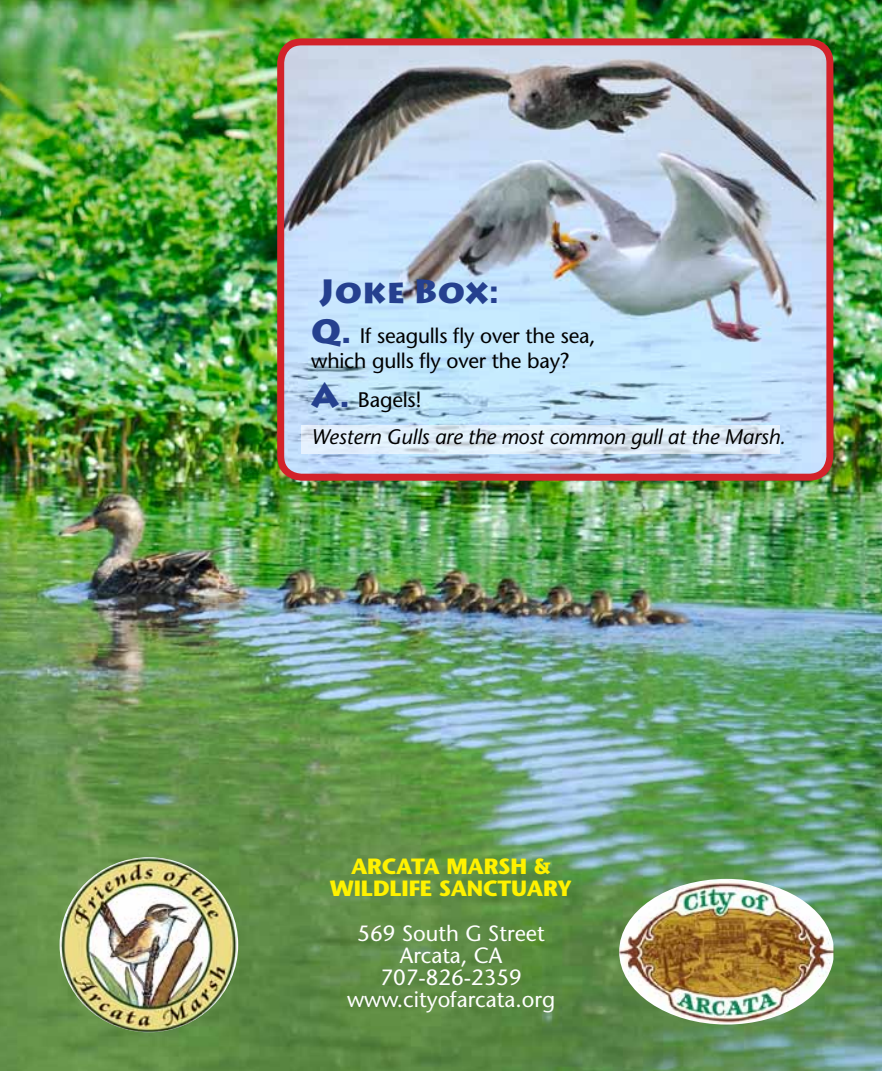
<style>
.page{position:relative;width:882px;height:1071px;background:#fff}
.page>*{position:absolute;margin:0;border:0;box-sizing:border-box;transform-origin:0 0}
.t1{font:900 33.25px "Lithos Pro";color:#25408f}
.t2{font:22.05px/22.1px "Stone Sans";color:#fff;text-align:center}
.t3{font:700 22.05px "Stone Sans";letter-spacing:-.01em;color:#fff200}
.t4{font:italic 21px/36.8px "Stone Sans";letter-spacing:-.01em;color:#000}
.t5{font:21px/24.5px "Stone Sans";letter-spacing:-.01em;color:#000}
.s1{font-family:"Lithos Pro";font-weight:900;font-size:33.25px;color:#25408f}
.s2{font-family:"Lithos Pro";font-weight:900;font-style:normal;font-size:33.25px;color:#25408f}
.s3{font-style:normal}
</style>
<div class="page">
<img style="left:0;top:0;width:882px;height:1071px">
<img style="left:281px;top:42px;width:549px;height:435px">
<div style="left:277px;top:38px;width:556px;height:443px;border:7px solid #d2232a;border-radius:21px"></div>
<svg style="left:301px;top:425px;width:479px;height:28px;fill:#e2effb"></svg>
<img style="left:60px;top:857px;width:178px;height:175px">
<img style="left:619px;top:879px;width:214px;height:146px">
<h1 class="t1" style="left:320px;top:271px;width:181px">Joke Box:</h1>
<p class="t5" style="left:311px;top:323px;width:286px"><span class="s1">Q.</span> If seagulls fly over the sea, which gulls fly over the bay?</p>
<p class="t4" style="left:311px;top:382px;width:476px"><span class="s2">A.</span> <span class="s3">Bagels!<br></span>Western Gulls are the most common gull at the Marsh.</p>
<p class="t3" style="left:351px;top:853px;width:32px">ARCATA</p>
<p class="t3" style="left:447px;top:853px;width:37px">MARSH</p>
<p class="t3" style="left:534px;top:853px;width:19px">&amp;</p>
<p class="t3" style="left:330px;top:875px;width:45px">WILDL</p>
<p class="t3" style="left:402px;top:875px;width:66px">IFE SANCT</p>
<p class="t3" style="left:511px;top:875px;width:63px">UARY</p>
<p class="t2" style="left:347px;top:922px;width:210px">569 South G Street<br>Arcata, CA<br>707-826-2359 www.cityofarcata.org</p>
</div>
